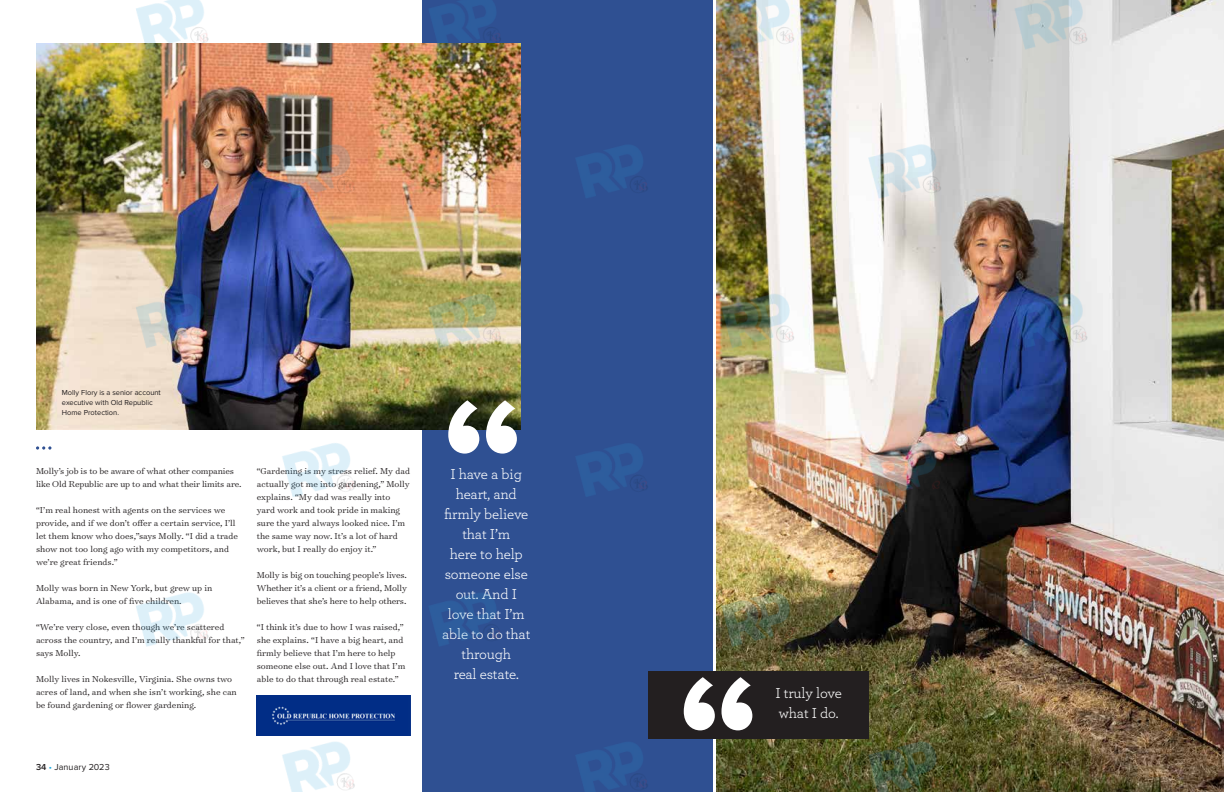
<style>
.page{position:relative;width:1224px;height:792px;background:#fff}
.page>*{position:absolute;margin:0;border:0;box-sizing:border-box;transform-origin:0 0}
.t1{font:15px/20px "Archer Pro";letter-spacing:-.01em;color:#fff;text-align:center}
.t2{font:300 9.8px/13px "Surveyor Text";color:#231f20}
.t3{font:9px "Proxima Nova";letter-spacing:.01em;color:#231f20}
.t4{font:7.5px/10px "Proxima Nova";color:#231f20}
.s1{font-weight:600}
.s2{color:#19a8e0}
</style>
<div class="page">
<img style="left:1124px;top:0;width:100px;height:792px">
<img style="left:36px;top:44px;width:64px;height:385px">
<svg style="left:36px;top:446px;width:15px;height:4px"></svg>
<img style="left:100px;top:0;width:1024px;height:792px">
<p class="t4" style="left:62px;top:387px;width:100px">Molly Flory is a senior account executive with Old Republic<br>Home Protection.</p>
<p class="t2" style="left:36px;top:464px;width:207px">Molly’s job is to be aware of what other companies like Old Republic are up to and what their limits are.</p>
<p class="t2" style="left:36px;top:503px;width:204px">“I’m real honest with agents on the services we provide, and if we don’t offer a certain service, I’ll let them know who does,”says Molly. “I did a trade show not too long ago with my competitors, and we’re great friends.”</p>
<p class="t2" style="left:36px;top:581px;width:178px">Molly was born in New York, but grew up in<br>Alabama, and is one of five children.</p>
<p class="t2" style="left:36px;top:620px;width:210px">“We’re very close, even though we’re scattered across the country, and I’m really thankful for that,” says Molly.</p>
<p class="t2" style="left:36px;top:672px;width:202px">Molly lives in Nokesville, Virginia. She owns two acres of land, and when she isn’t working, she can be found gardening or flower gardening.</p>
<p class="t2" style="left:257px;top:464px;width:155px">“Gardening is my stress relief. My dad actually got me into gardening,” Molly explains. “My dad was really into yard work and took pride in making sure the yard always looked nice. I’m the same way now. It’s a lot of hard work, but I really do enjoy it.”</p>
<p class="t2" style="left:257px;top:568px;width:152px;text-align:justify">Molly is big on touching people’s lives.<br>Whether it’s a client or a friend, Molly believes that she’s here to help others.</p>
<p class="t2" style="left:257px;top:620px;width:150px">“I think it’s due to how I was raised,” she explains. “I have a big heart, and firmly believe that I’m here to help someone else out. And I love that I’m able to do that through real estate.”</p>
<p class="t3" style="left:36px;top:762px;width:75px"><span class="s1">34</span> <span class="s2">•</span> January 2023</p>
<h1 class="t1" style="left:442px;top:463px;width:90px">I have a big heart, and firmly believe that I’m<br>here to help someone else out. And I love that I’m able to do that through<br>real estate.</h1>
<h1 class="t1" style="left:775px;top:682px;width:68px;text-align:left">I truly love what I do.</h1>
</div>
